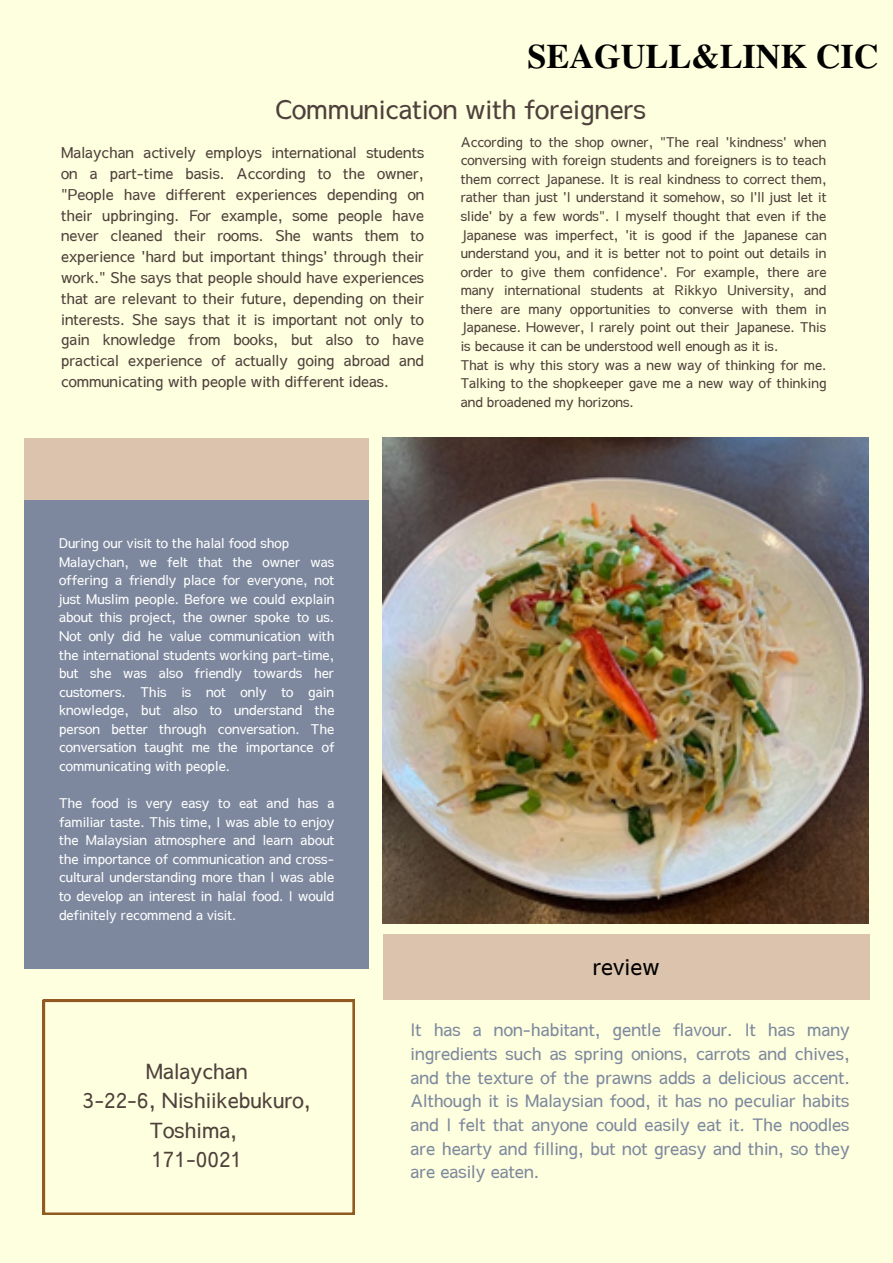
<style>
.page{position:relative;width:893px;height:1263px;background:#feffde}
.page>*{position:absolute;margin:0;border:0;box-sizing:border-box;transform-origin:0 0}
.t1{font:700 34.28px "Te X Gyre Termes";color:#000}
.t2{font:500 26.25px "Sawarabi Gothic";color:#4e403c}
.t3{font:500 22.5px "Sawarabi Gothic";color:#000}
.t4{font:500 21px/29.2px "Sawarabi Gothic";color:#4e403c;text-align:center}
.t5{font:500 17.25px/23.6px "Sawarabi Gothic";color:#7d889e;text-align:justify}
.t6{font:500 15px/20.9px "Sawarabi Gothic";color:#4e403c;text-align:justify}
.t7{font:500 13.5px/18.6px "Sawarabi Gothic";color:#4e403c}
.t8{font:500 13.5px/18.6px "Sawarabi Gothic";color:#fff}
</style>
<div class="page">
<div style="left:25px;top:438px;width:344px;height:65px;background:#dcc3ad"></div>
<div style="left:25px;top:501px;width:344px;height:468px;background:#7d889e"></div>
<img style="left:383px;top:438px;width:485px;height:485px">
<div style="left:383px;top:935px;width:486px;height:65px;background:#dcc3ad"></div>
<svg style="left:43px;top:1000px;width:312px;height:215px"></svg>
<h1 class="t1" style="left:527px;top:30px;width:352px">SEAGULL&amp;LINK CIC</h1>
<h2 class="t2" style="left:275px;top:97px;width:372px">Communication with foreigners</h2>
<p class="t6" style="left:61px;top:143px;width:365px">Malaychan actively employs international students on a part-time basis. According to the owner, "People have different experiences depending on their upbringing. For example, some people have never cleaned their rooms. She wants them to experience 'hard but important things' through their work." She says that people should have experiences that are relevant to their future, depending on their interests. She says that it is important not only to gain knowledge from books, but also to have practical experience of actually going abroad and communicating with people with different ideas.</p>
<p class="t7" style="left:461px;top:133px;width:367px">According to the shop owner, "The real 'kindness' when conversing with foreign students and foreigners is to teach them correct Japanese. It is real kindness to correct them, rather than just 'I understand it somehow, so I'll just let it slide' by a few words". I myself thought that even if the Japanese was imperfect, 'it is good if the Japanese can understand you, and it is better not to point out details in order to give them confidence'. For example, there are many international students at Rikkyo University, and there are many opportunities to converse with them in Japanese. However, I rarely point out their Japanese. This is because it can be understood well enough as it is.<br>That is why this story was a new way of thinking for me.<br>Talking to the shopkeeper gave me a new way of thinking and broadened my horizons.</p>
<p class="t8" style="left:59px;top:534px;width:277px">During our visit to the halal food shop Malaychan, we felt that the owner was offering a friendly place for everyone, not just Muslim people. Before we could explain about this project, the owner spoke to us.<br>Not only did he value communication with the international students working part-time, but she was also friendly towards her customers. This is not only to gain knowledge, but also to understand the person better through conversation. The conversation taught me the importance of communicating with people.</p>
<p class="t8" style="left:59px;top:794px;width:277px;text-align:justify">The food is very easy to eat and has a familiar taste. This time, I was able to enjoy the Malaysian atmosphere and learn about the importance of communication and cross&shy;cultural understanding more than I was able to develop an interest in halal food. I would definitely recommend a visit.</p>
<h3 class="t4" style="left:83px;top:1057px;width:229px">Malaychan<br>3-22-6, Nishiikebukuro,<br>Toshima,<br>171-0021</h3>
<h3 class="t3" style="left:593px;top:956px;width:68px">review</h3>
<p class="t5" style="left:410px;top:1019px;width:441px">It has a non-habitant, gentle flavour. It has many ingredients such as spring onions, carrots and chives, and the texture of the prawns adds a delicious accent.<br>Although it is Malaysian food, it has no peculiar habits and I felt that anyone could easily eat it. The noodles are hearty and filling, but not greasy and thin, so they are easily eaten.</p>
</div>
